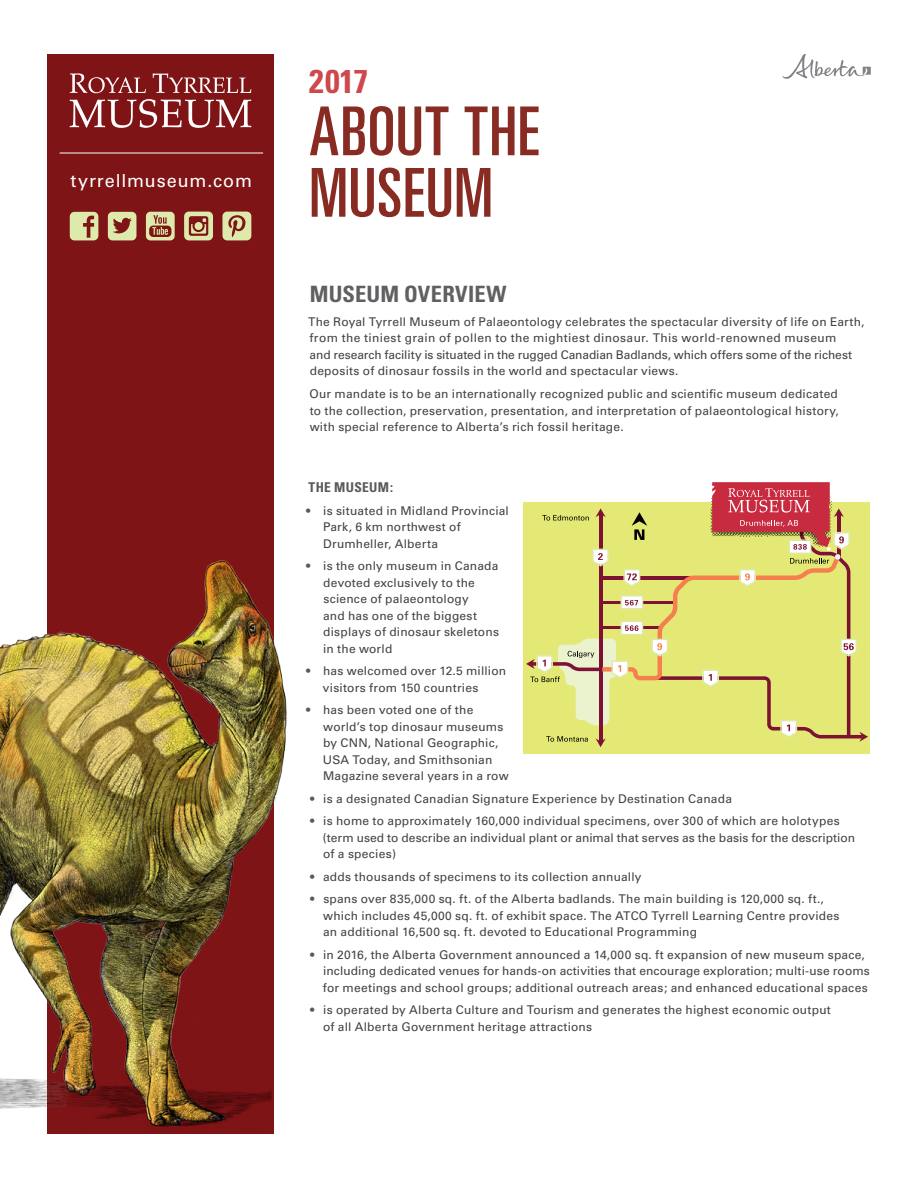
<style>
.page{position:relative;width:918px;height:1188px;background:#fff}
.page>*{position:absolute;margin:0;border:0;box-sizing:border-box;transform-origin:0 0}
.t1{font:ultra-condensed 67.5px/61.5px "Univers";letter-spacing:.015em;color:#882b22}
.t2{font:700 condensed 33px "Univers";color:#cd494e}
.t3{font:700 condensed 22.5px "Univers";letter-spacing:.005em;color:#5f6062}
.t4{font:18px "Univers";letter-spacing:.05em;color:#fff}
.t5{font:700 condensed 13.5px "Univers";letter-spacing:.025em;color:#58595b}
.t6{font:12px/16.5px "Univers";letter-spacing:.015em;color:#414042}
.s1{color:#58595b}
</style>
<div class="page">
<div style="left:47px;top:54px;width:227px;height:1080px;background:#7e1416"></div>
<svg style="left:70px;top:73px;width:76px;height:20px"></svg>
<svg style="left:153px;top:73px;width:98px;height:20px"></svg>
<svg style="left:70px;top:99px;width:181px;height:29px"></svg>
<svg style="left:146px;top:212px;width:29px;height:28px"></svg>
<svg style="left:184px;top:212px;width:29px;height:28px"></svg>
<svg style="left:222px;top:212px;width:29px;height:28px"></svg>
<svg style="left:70px;top:212px;width:28px;height:28px"></svg>
<svg style="left:108px;top:212px;width:28px;height:28px"></svg>
<hr style="left:60px;top:153px;width:203px;height:1px;background:#fff">
<img style="left:0;top:560px;width:287px;height:567px">
<svg style="left:782px;top:54px;width:89px;height:25px"></svg>
<div style="left:524px;top:502px;width:346px;height:252px;background:#e4e874"></div>
<svg style="left:526px;top:482px;width:342px;height:265px"></svg>
<h3 class="t4" style="left:71px;top:170px;width:183px">tyrrellmuseum.com</h3>
<h2 class="t2" style="left:309px;top:61px;width:60px">2017</h2>
<h1 class="t1" style="left:309px;top:100px;width:231px">ABOUT THE<br>MUSEUM</h1>
<h3 class="t3" style="left:310px;top:280px;width:198px">MUSEUM OVERVIEW</h3>
<p class="t6" style="left:308px;top:313px;width:558px">The Royal Tyrrell Museum of Palaeontology celebrates the spectacular diversity of life on Earth, from the tiniest grain of pollen to the mightiest dinosaur. This world-renowned museum<br>and research facility is situated in the rugged Canadian Badlands, which offers some of the richest deposits of dinosaur fossils in the world and spectacular views.</p>
<p class="t6" style="left:310px;top:386px;width:531px;text-align:justify">Our mandate is to be an internationally recognized public and scientific museum dedicated to the collection, preservation, presentation, and interpretation of palaeontological history, with special reference to Alberta’s rich fossil heritage.</p>
<p class="t5" style="left:309px;top:479px;width:86px">THE MUSEUM:</p>
<p class="t6" style="left:323px;top:502px;width:187px;text-indent:-17px"><span class="s1">•</span> is situated in Midland Provincial<br>Park, 6 km northwest of<br>Drumheller, Alberta</p>
<p class="t6" style="left:323px;top:558px;width:177px;text-indent:-17px"><span class="s1">•</span> is the only museum in Canada devoted exclusively to the science of palaeontology<br>and has one of the biggest displays of dinosaur skeletons in the world</p>
<p class="t6" style="left:323px;top:663px;width:185px;text-indent:-17px"><span class="s1">•</span> has welcomed over 12.5 million visitors from 150 countries</p>
<p class="t6" style="left:323px;top:702px;width:187px;text-indent:-17px"><span class="s1">•</span> has been voted one of the world’s top dinosaur museums by CNN, National Geographic,<br>USA Today, and Smithsonian<br>Magazine several years in a row</p>
<p class="t6" style="left:310px;top:790px;width:423px"><span class="s1">•</span> is a designated Canadian Signature Experience by Destination Canada</p>
<p class="t6" style="left:323px;top:813px;width:534px;text-indent:-13px"><span class="s1">•</span> is home to approximately 160,000 individual specimens, over 300 of which are holotypes (term used to describe an individual plant or animal that serves as the basis for the description of a species)</p>
<p class="t6" style="left:310px;top:868px;width:333px"><span class="s1">•</span> adds thousands of specimens to its collection annually</p>
<p class="t6" style="left:323px;top:891px;width:518px;text-indent:-13px"><span class="s1">•</span> spans over 835,000 sq. ft. of the Alberta badlands. The main building is 120,000 sq. ft., which includes 45,000 sq. ft. of exhibit space. The ATCO Tyrrell Learning Centre provides an additional 16,500 sq. ft. devoted to Educational Programming</p>
<p class="t6" style="left:323px;top:946px;width:548px;text-indent:-13px"><span class="s1">•</span> in 2016, the Alberta Government announced a 14,000 sq. ft expansion of new museum space, including dedicated venues for hands-on activities that encourage exploration; multi-use rooms for meetings and school groups; additional outreach areas; and enhanced educational spaces</p>
<p class="t6" style="left:323px;top:1002px;width:509px;text-indent:-13px"><span class="s1">•</span> is operated by Alberta Culture and Tourism and generates the highest economic output of all Alberta Government heritage attractions</p>
</div>
